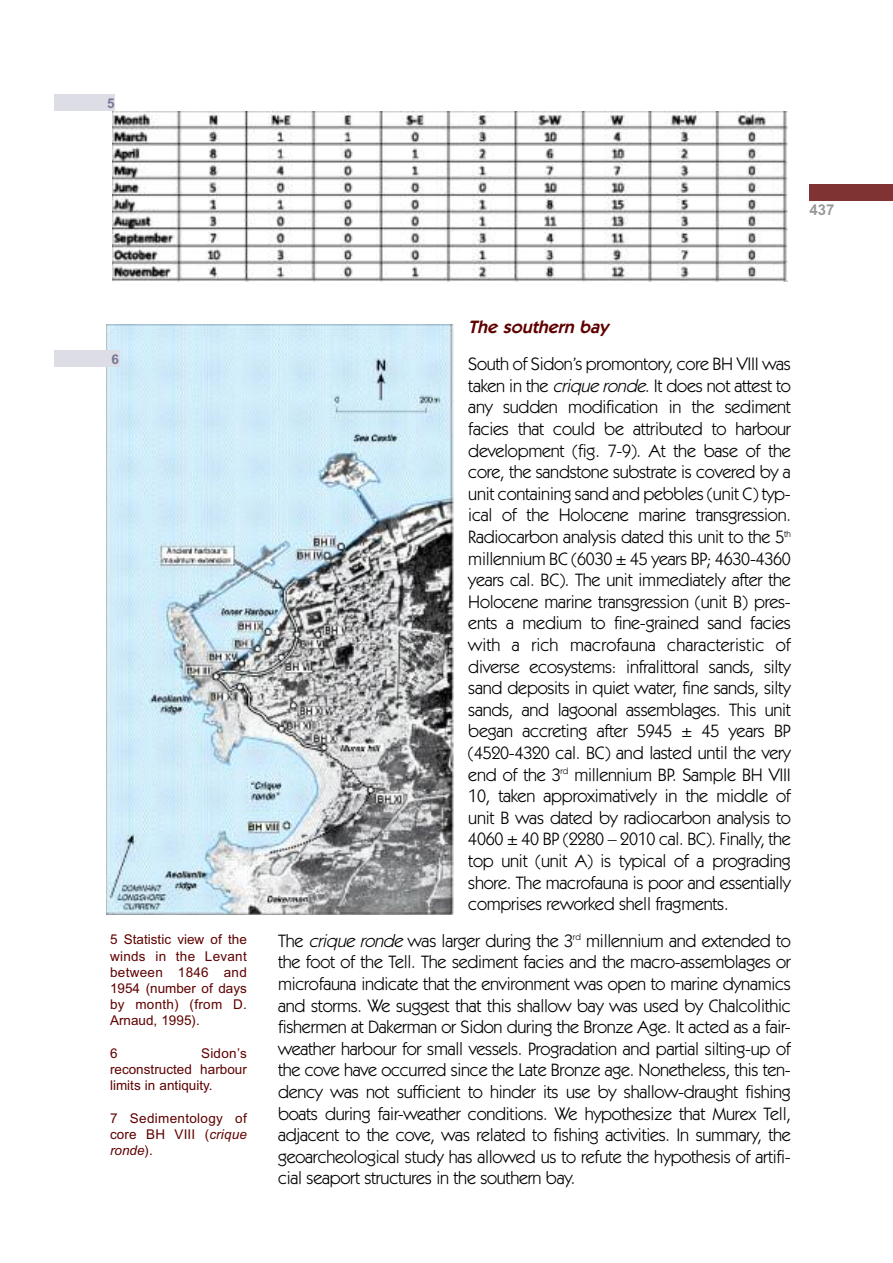
<style>
.page{position:relative;width:893px;height:1263px;background:#fff}
.page>*{position:absolute;margin:0;border:0;box-sizing:border-box;transform-origin:0 0}
.t1{font:18px/21.6px "Itc Kabel";letter-spacing:-.015em;color:#000;text-align:justify}
.t2{font:italic 600 18px "Itc Kabel";color:#5f0000}
.t3{font:700 15px "Arial";color:#999}
.t4{font:13.5px/16.2px "Arial";color:#5f0000;text-align:justify}
.t5{font:700 13.5px "Arial";color:#777796}
.s1{font-style:italic}
</style>
<div class="page">
<img style="left:106px;top:325px;width:347px;height:589px">
<img style="left:112px;top:111px;width:675px;height:171px">
<div style="left:54px;top:350px;width:65px;height:17px;background:#dddde5"></div>
<div style="left:54px;top:94px;width:61px;height:17px;background:#dddde5"></div>
<div style="left:810px;top:185px;width:83px;height:16px;background:#7f3333"></div>
<p class="t5" style="left:107px;top:95px;width:9px">5</p>
<p class="t3" style="left:810px;top:201px;width:27px">437</p>
<p class="t5" style="left:112px;top:352px;width:9px">6</p>
<p class="t4" style="left:110px;top:932px;width:138px">5 Statistic view of the winds in the Levant between 1846 and 1954 (number of days by month) (from D.<br>Arnaud, 1995).</p>
<p class="t4" style="left:110px;top:1045px;width:9px">6</p>
<p class="t4" style="left:110px;top:1045px;width:138px;text-indent:91px">Sidon’s reconstructed harbour limits in antiquity.</p>
<p class="t4" style="left:110px;top:1110px;width:138px">7 Sedimentology of core BH VIII (<span class="s1">crique ronde</span>).</p>
<p class="t2" style="left:468px;top:321px;width:142px">The southern bay</p>
<p class="t1" style="left:468px;top:354px;width:324px">South of Sidon’s promontory, core BH VIII was taken in the <span class="s1">criqueronde</span>. It does not attest to any sudden modification in the sediment facies that could be attributed to harbour development (fig. 7-9). At the base of the core, the sandstone substrate is covered by a unit containing sand and pebbles (unit C) typ&shy;ical of the Holocene marine transgression.<br>Radiocarbon analysis dated this unit to the 5<sup>th </sup>millennium BC (6030 ± 45 years BP; 4630-4360 years cal. BC). The unit immediately after the Holocene marine transgression (unit B) pres&shy;ents a medium to fine-grained sand facies with a rich macrofauna characteristic of diverse ecosystems: infralittoral sands, silty sand deposits in quiet water, fine sands, silty sands, and lagoonal assemblages. This unit began accreting after 5945 ± 45 years BP (4520-4320 cal. BC) and lasted until the very end of the 3<sup>rd</sup> millennium BP. Sample BH VIII 10, taken approximatively in the middle of unit B was dated by radiocarbon analysis to 4060 ± 40 BP (2280 – 2010 cal. BC). Finally, the top unit (unit A) is typical of a prograding shore. The macrofauna is poor and essentially comprises reworked shell fragments.</p>
<p class="t1" style="left:278px;top:931px;width:514px">The <span class="s1">crique ronde</span> was larger during the 3<sup>rd</sup> millennium and extended to the foot of the Tell. The sediment facies and the macro-assemblages or microfauna indicate that the environment was open to marine dynamics and storms. We suggest that this shallow bay was used by Chalcolithic fishermen at Dakerman or Sidon during the Bronze Age. It acted as a fair&shy;weather harbour for small vessels. Progradation and partial silting-up of the cove have occurred since the Late Bronze age. Nonetheless, this ten&shy;dency was not sufficient to hinder its use by shallow-draught fishing boats during fair-weather conditions. We hypothesize that Murex Tell, adjacent to the cove, was related to fishing activities. In summary, the geoarcheological study has allowed us to refute the hypothesis of artifi&shy;cial seaport structures in the southern bay.</p>
</div>
